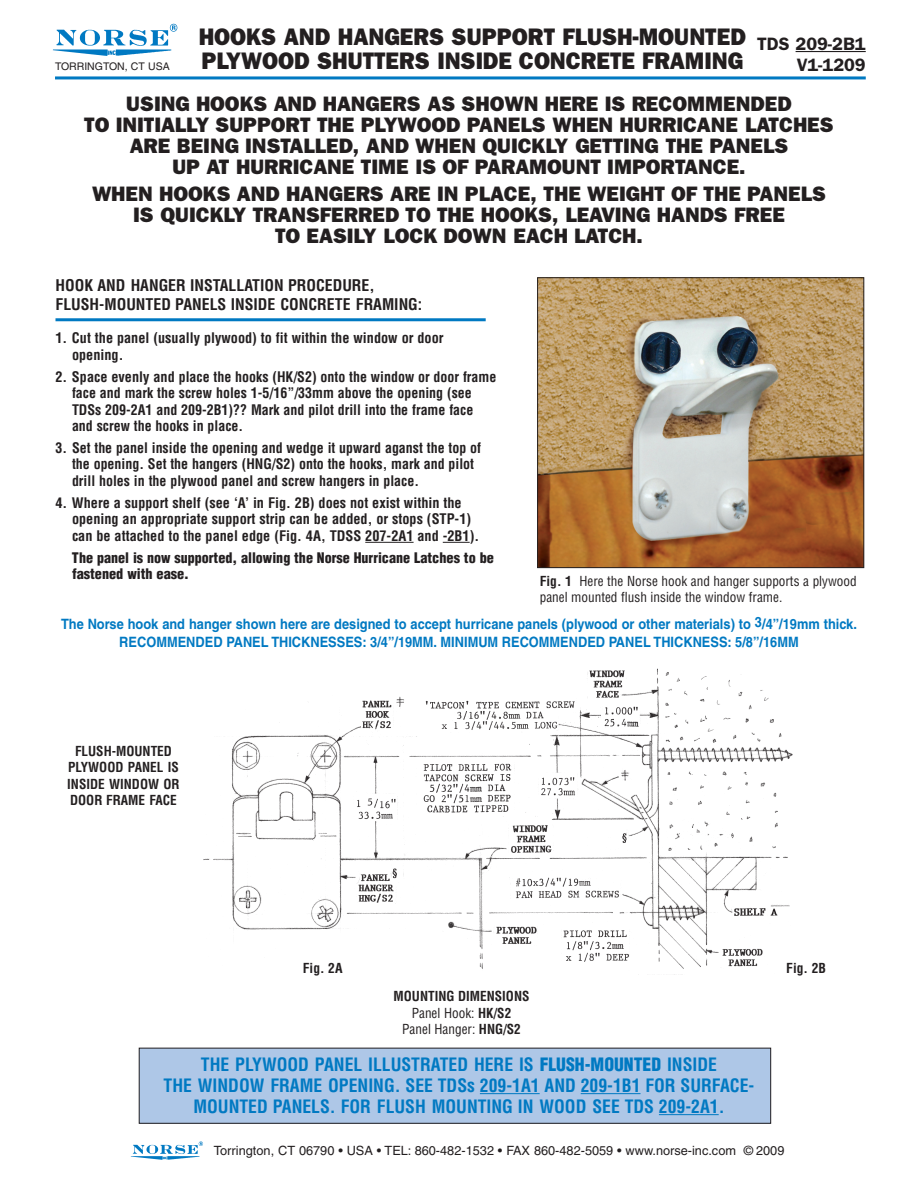
<style>
.page{position:relative;width:918px;height:1188px;background:#fff}
.page>*{position:absolute;margin:0;border:0;box-sizing:border-box;transform-origin:0 0}
.t1{font:800 24px/24px "Franklin Gothic";color:#231f20;scale:.95 1}
.t2{font:800 21px/21px "Franklin Gothic";color:#231f20;text-align:center}
.t3{font:700 condensed 18px/21px "Helvetica";color:#0079c2;text-align:center}
.t4{font:600 18px "Franklin Gothic";color:#231f20}
.t5{font:700 condensed 15.75px/19.5px "Helvetica";color:#231f20}
.t6{font:700 condensed 14.25px/16.5px "Helvetica";color:#231f20}
.t7{font:700 14.25px/18px "Helvetica";color:#0079c2;text-align:center;scale:.9 1}
.t8{font:900 condensed 14.25px/16.5px "Helvetica";color:#231f20}
.t9{font:700 condensed 13.5px/16.5px "Helvetica";color:#231f20;text-align:center}
.t10{font:condensed 13.5px/15.8px "Helvetica";color:#231f20}
.t11{font:12.75px "Helvetica";color:#231f20}
.t12{font:10.5px "Helvetica";color:#231f20}
.s1{font-weight:700}
.s2{font-weight:400}
.s3{font-weight:900}
</style>
<div class="page">
<img style="left:203px;top:668px;width:590px;height:301px">
<div style="left:139px;top:1048px;width:632px;height:75px;background:#aec7e7"></div>
<div style="left:139px;top:1048px;width:632px;height:76px;border:1px solid #231f20"></div>
<hr style="left:796px;top:51px;width:70px;height:1px;background:#231f20">
<img style="left:53px;top:24px;width:125px;height:32px">
<hr style="left:55px;top:76px;width:811px;height:3px;background:#0079c2">
<img style="left:130px;top:1141px;width:73px;height:19px">
<div style="left:295px;top:961px;width:55px;height:21px;background:#fff"></div>
<div style="left:778px;top:961px;width:56px;height:21px;background:#fff"></div>
<hr style="left:56px;top:318px;width:430px;height:3px;background:#0079c2">
<hr style="left:365px;top:542px;width:49px;height:1px;background:#231f20">
<svg style="left:443px;top:542px;width:27px;height:1px"></svg>
<hr style="left:480px;top:1093px;width:60px;height:1px;background:#0079c2">
<hr style="left:581px;top:1093px;width:60px;height:1px;background:#0079c2">
<hr style="left:659px;top:1114px;width:60px;height:1px;background:#0079c2">
<img style="left:539px;top:280px;width:323px;height:286px">
<div style="left:537px;top:278px;width:327px;height:290px;border:1px solid #231f20"></div>
<h1 class="t1" style="left:199px;top:27px;width:577px">HOOKS AND HANGERS SUPPORT FLUSH-MOUNTED<br>PLYWOOD SHUTTERS INSIDE CONCRETE FRAMING</h1>
<p class="t4" style="left:757px;top:37px;width:110px">TDS 209-2B1</p>
<p class="t12" style="left:55px;top:63px;width:116px">TORRINGTON, CT USA</p>
<p class="t4" style="left:797px;top:59px;width:71px">V1-1209</p>
<h2 class="t2" style="left:84px;top:95px;width:751px">USING HOOKS AND HANGERS AS SHOWN HERE IS RECOMMENDED<br>TO INITIALLY SUPPORT THE PLYWOOD PANELS WHEN HURRICANE LATCHES ARE BEING INSTALLED, AND WHEN QUICKLY GETTING THE PANELS<br>UP AT HURRICANE TIME IS OF PARAMOUNT IMPORTANCE.</h2>
<h2 class="t2" style="left:92px;top:185px;width:735px">WHEN HOOKS AND HANGERS ARE IN PLACE, THE WEIGHT OF THE PANELS<br>IS QUICKLY TRANSFERRED TO THE HOOKS, LEAVING HANDS FREE<br>TO EASILY LOCK DOWN EACH LATCH.</h2>
<p class="t5" style="left:56px;top:277px;width:368px">HOOK AND HANGER INSTALLATION PROCEDURE,<br>FLUSH-MOUNTED PANELS INSIDE CONCRETE FRAMING:</p>
<p class="t6" style="left:72px;top:331px;width:373px;text-indent:-17px">1. Cut the panel (usually plywood) to fit within the window or door opening.</p>
<p class="t6" style="left:72px;top:369px;width:426px;text-indent:-17px">2. Space evenly and place the hooks (HK/S2) onto the window or door frame face and mark the screw holes 1-5/16”/33mm above the opening (see TDSs 209-2A1 and 209-2B1)?? Mark and pilot drill into the frame face and screw the hooks in place.</p>
<p class="t6" style="left:72px;top:441px;width:411px;text-indent:-16px">3. Set the panel inside the opening and wedge it upward aganst the top of the opening. Set the hangers (HNG/S2) onto the hooks, mark and pilot drill holes in the plywood panel and screw hangers in place.</p>
<p class="t6" style="left:72px;top:496px;width:409px;text-indent:-17px">4. Where a support shelf (see ‘A’ in Fig. 2B) does not exist within the opening an appropriate support strip can be added, or stops (STP-1) can be attached to the panel edge (Fig. 4A, TDSS 207-2A1 and -2B1).</p>
<p class="t8" style="left:72px;top:551px;width:423px">The panel is now supported, allowing the Norse Hurricane Latches to be fastened with ease.</p>
<p class="t10" style="left:540px;top:575px;width:319px"><span class="s1">Fig. 1</span> Here the Norse hook and hanger supports a plywood panel mounted flush inside the window frame.</p>
<p class="t7" style="left:61px;top:616px;width:886px">The Norse hook and hanger shown here are designed to accept hurricane panels (plywood or other materials) to 3/4”/19mm thick.<br>RECOMMENDED PANEL THICKNESSES: 3/4”/19MM. MINIMUM RECOMMENDED PANEL THICKNESS: 5/8”/16MM</p>
<p class="t9" style="left:67px;top:744px;width:114px">FLUSH-MOUNTED<br>PLYWOOD PANEL IS<br>INSIDE WINDOW OR<br>DOOR FRAME FACE</p>
<p class="t9" style="left:303px;top:961px;width:41px">Fig. 2A</p>
<p class="t9" style="left:786px;top:961px;width:41px">Fig. 2B</p>
<p class="t9" style="left:394px;top:989px;width:137px">MOUNTING DIMENSIONS<br><span class="s2">Panel Hook:</span> HK/S2<br><span class="s2">Panel Hanger:</span> HNG/S2</p>
<p class="t3" style="left:164px;top:1055px;width:592px">THE PLYWOOD PANEL ILLUSTRATED HERE IS <span class="s3">FLUSH-MOUNTED</span> INSIDE<br>THE WINDOW FRAME OPENING. SEE TDSs 209-1A1 AND 209-1B1 FOR SURFACE-<br>MOUNTED PANELS. FOR FLUSH MOUNTING IN WOOD SEE TDS 209-2A1.</p>
<p class="t11" style="left:214px;top:1146px;width:572px">Torrington, CT 06790 • USA • TEL: 860-482-1532 • FAX 860-482-5059 • www.norse-inc.com © 2009</p>
</div>
